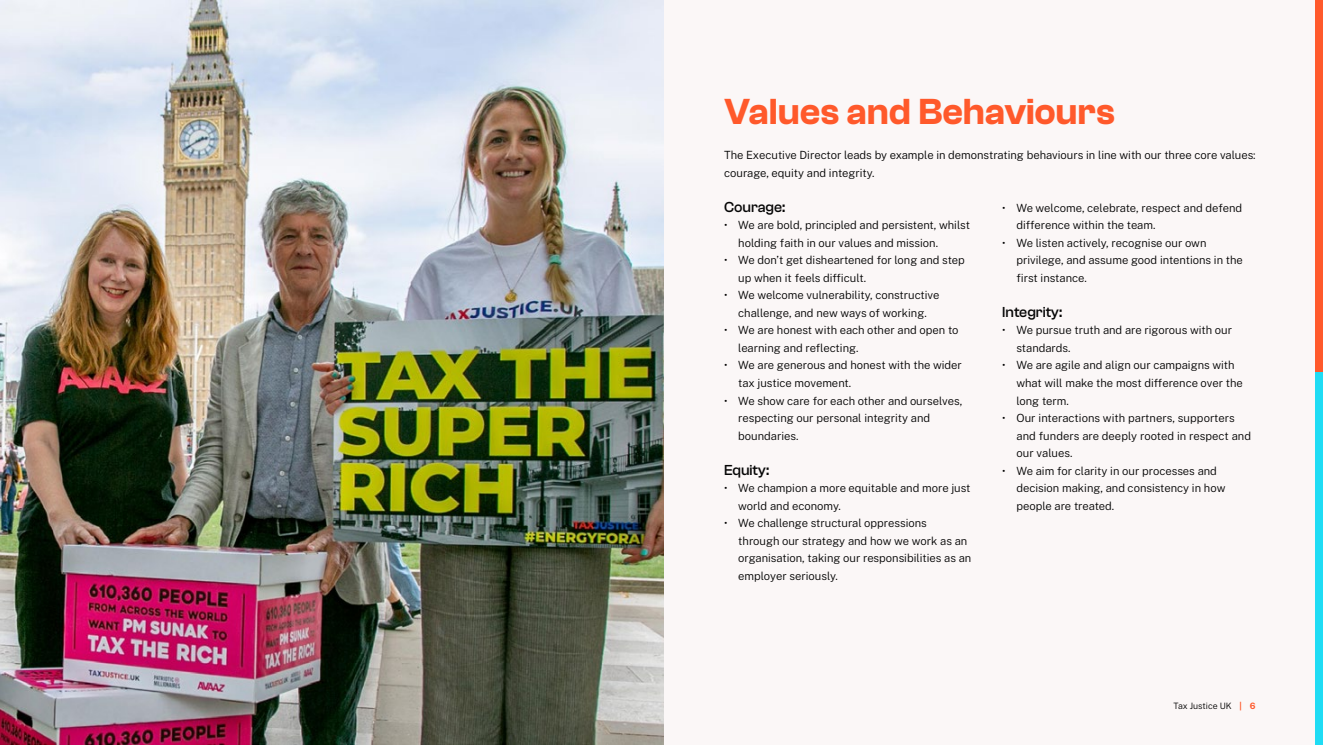
<style>
.page{position:relative;width:1323px;height:745px;background:#fff}
.page>*{position:absolute;margin:0;border:0;box-sizing:border-box;transform-origin:0 0}
.t1{font:600 37.5px "Clash Grotesk";letter-spacing:-.005em;color:#ff592b}
.t2{font:500 15px "Clash Grotesk";letter-spacing:-.005em;color:#050505}
.t3{font:300 11.25px/17.5px "Public Sans";color:#000}
.t4{font:300 8.75px "Public Sans";color:#000}
.s1{font-weight:700;color:#ff592b}
</style>
<div class="page">
<div style="left:0;top:0;width:1323px;height:744px;background:#fbf7f7"></div>
<div style="left:1316px;top:0;width:7px;height:372px;background:#ff592b"></div>
<div style="left:1316px;top:372px;width:7px;height:372px;background:#1fdcf4"></div>
<img style="left:0;top:0;width:664px;height:744px">
<h2 class="t1" style="left:724px;top:91px;width:392px">Values and Behaviours</h2>
<p class="t3" style="left:724px;top:146px;width:533px">The Executive Director leads by example in demonstrating behaviours in line with our three core values: courage, equity and integrity.</p>
<h4 class="t2" style="left:724px;top:198px;width:63px">Courage:</h4>
<p class="t3" style="left:738px;top:216px;width:233px;text-indent:-14px">• We are bold, principled and persistent, whilst holding faith in our values and mission.</p>
<p class="t3" style="left:738px;top:251px;width:228px;text-indent:-14px">• We don’t get disheartened for long and step up when it feels difficult.</p>
<p class="t3" style="left:724px;top:286px;width:217px;text-align:center">• We welcome vulnerability, constructive challenge, and new ways of working.</p>
<p class="t3" style="left:738px;top:321px;width:222px;text-indent:-14px">• We are honest with each other and open to learning and reflecting.</p>
<p class="t3" style="left:738px;top:356px;width:225px;text-indent:-14px">• We are generous and honest with the wider tax justice movement.</p>
<p class="t3" style="left:738px;top:391px;width:226px;text-indent:-14px">• We show care for each other and ourselves, respecting our personal integrity and boundaries.</p>
<h4 class="t2" style="left:724px;top:461px;width:46px">Equity:</h4>
<p class="t3" style="left:738px;top:478px;width:234px;text-indent:-14px">• We champion a more equitable and more just world and economy.</p>
<p class="t3" style="left:738px;top:513px;width:235px;text-indent:-14px">• We challenge structural oppressions<br>through our strategy and how we work as an organisation, taking our responsibilities as an employer seriously.</p>
<p class="t3" style="left:1016px;top:198px;width:227px;text-indent:-14px">• We welcome, celebrate, respect and defend difference within the team.</p>
<p class="t3" style="left:1016px;top:233px;width:228px;text-indent:-14px">• We listen actively, recognise our own privilege, and assume good intentions in the first instance.</p>
<h4 class="t2" style="left:1002px;top:303px;width:61px">Integrity:</h4>
<p class="t3" style="left:1016px;top:321px;width:217px;text-indent:-14px">• We pursue truth and are rigorous with our standards.</p>
<p class="t3" style="left:1016px;top:356px;width:228px;text-indent:-14px">• We are agile and align our campaigns with what will make the most difference over the long term.</p>
<p class="t3" style="left:1016px;top:408px;width:236px;text-indent:-14px">• Our interactions with partners, supporters and funders are deeply rooted in respect and our values.</p>
<p class="t3" style="left:1016px;top:461px;width:210px;text-indent:-14px">• We aim for clarity in our processes and decision making, and consistency in how people are treated.</p>
<p class="t4" style="left:1173px;top:699px;width:84px">Tax Justice UK <span class="s1">| 6</span></p>
</div>
